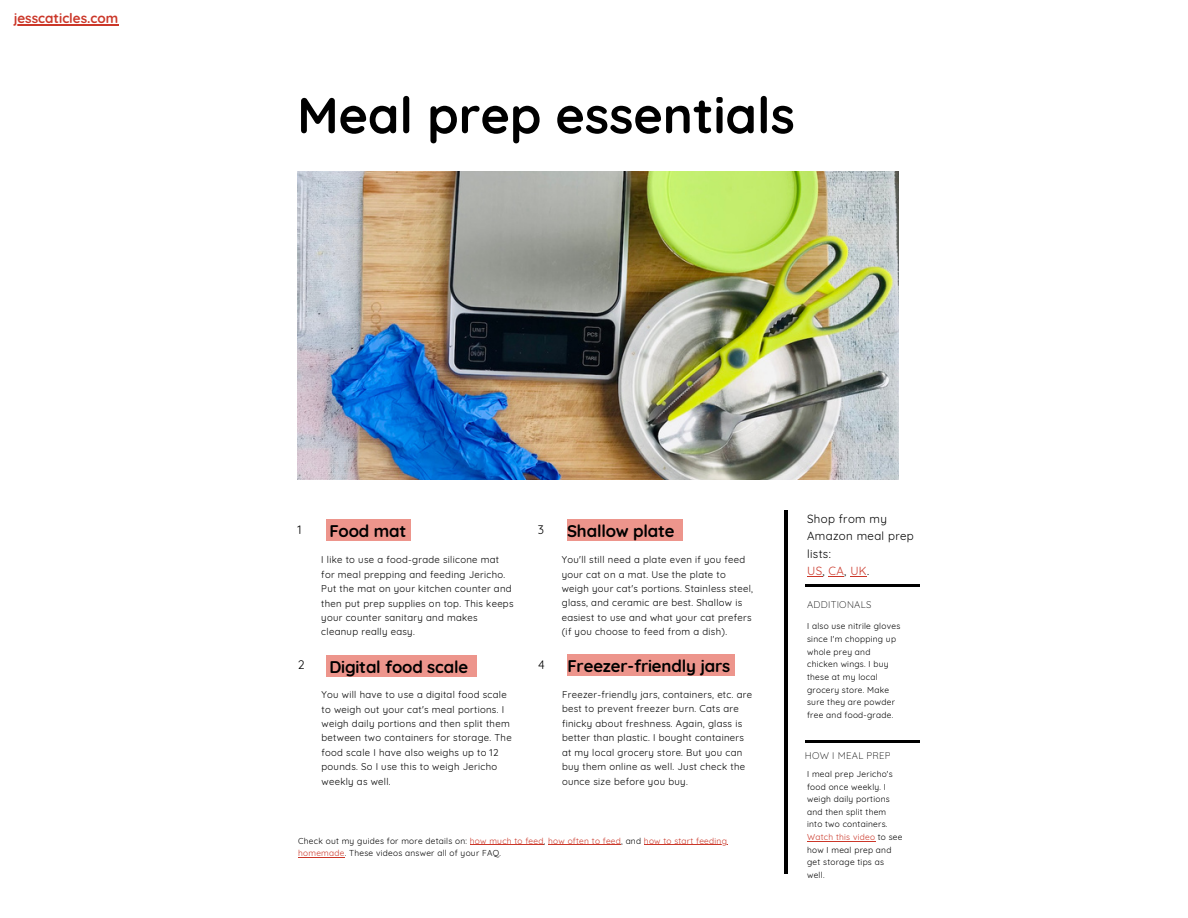
<style>
.page{position:relative;width:1188px;height:918px;background:#fff}
.page>*{position:absolute;margin:0;border:0;box-sizing:border-box;transform-origin:0 0}
.t1{font:700 50.55px "Quicksand";color:#000}
.t2{font:700 16.8px "Quicksand";letter-spacing:-.01em;color:#000}
.t3{font:700 13.5px "Quicksand";color:#cb3729}
.t4{font:12px "Quicksand";color:#000}
.t5{font:11.55px/17.2px "Quicksand";letter-spacing:.03em;color:#000}
.t6{font:9.6px/14.4px "Quicksand";letter-spacing:.03em;color:#000}
.t7{font:300 9.6px "Quicksand";letter-spacing:.03em;color:#000}
.t8{font:8.4px/12.6px "Quicksand";letter-spacing:.03em;color:#000}
.s1{color:#cb3729}
</style>
<div class="page">
<img style="left:298px;top:171px;width:600px;height:309px">
<hr style="left:785px;top:511px;width:2px;height:363px;background:#000">
<hr style="left:805px;top:585px;width:115px;height:2px;background:#000">
<hr style="left:805px;top:741px;width:115px;height:2px;background:#000">
<div style="left:327px;top:520px;width:84px;height:21px;background:#ed958c"></div>
<div style="left:326px;top:656px;width:151px;height:21px;background:#ed958c"></div>
<div style="left:567px;top:520px;width:116px;height:21px;background:#ed958c"></div>
<div style="left:567px;top:654px;width:168px;height:21px;background:#ed958c"></div>
<svg style="left:807px;top:576px;width:16px;height:1px"></svg>
<svg style="left:829px;top:576px;width:15px;height:1px"></svg>
<svg style="left:850px;top:576px;width:17px;height:1px"></svg>
<hr style="left:807px;top:841px;width:68px;height:1px;background:#cb3729">
<hr style="left:470px;top:844px;width:74px;height:1px;background:#cb3729">
<hr style="left:548px;top:844px;width:73px;height:1px;background:#cb3729">
<hr style="left:644px;top:844px;width:83px;height:1px;background:#cb3729">
<hr style="left:298px;top:857px;width:47px;height:1px;background:#cb3729">
<hr style="left:14px;top:24px;width:104px;height:1px;background:#cb3729">
<h3 class="t3" style="left:14px;top:9px;width:106px">jesscaticles.com</h3>
<h1 class="t1" style="left:297px;top:83px;width:499px">Meal prep essentials</h1>
<p class="t4" style="left:298px;top:522px;width:6px">1</p>
<h2 class="t2" style="left:329px;top:520px;width:79px">Food mat</h2>
<p class="t6" style="left:321px;top:553px;width:194px">I like to use a food-grade silicone mat for meal prepping and feeding Jericho.<br>Put the mat on your kitchen counter and then put prep supplies on top. This keeps your counter sanitary and makes cleanup really easy.</p>
<h2 class="t2" style="left:329px;top:656px;width:140px">Digital food scale</h2>
<p class="t6" style="left:322px;top:687px;width:192px">You will have to use a digital food scale to weigh out your cat's meal portions. I weigh daily portions and then split them between two containers for storage. The food scale I have also weighs up to 12 pounds. So I use this to weigh Jericho weekly as well.</p>
<p class="t4" style="left:298px;top:657px;width:8px">2</p>
<p class="t4" style="left:538px;top:522px;width:8px">3</p>
<p class="t4" style="left:538px;top:657px;width:8px">4</p>
<h2 class="t2" style="left:567px;top:520px;width:109px">Shallow plate</h2>
<p class="t6" style="left:562px;top:552px;width:193px">You'll still need a plate even if you feed your cat on a mat. Use the plate to weigh your cat's portions. Stainless steel, glass, and ceramic are best. Shallow is easiest to use and what your cat prefers (if you choose to feed from a dish).</p>
<h2 class="t2" style="left:567px;top:655px;width:165px">Freezer-friendly jars</h2>
<p class="t6" style="left:562px;top:687px;width:192px">Freezer-friendly jars, containers, etc. are best to prevent freezer burn. Cats are finicky about freshness. Again, glass is better than plastic. I bought containers at my local grocery store. But you can buy them online as well. Just check the ounce size before you buy.</p>
<p class="t8" style="left:298px;top:834px;width:430px">Check out my guides for more details on: <span class="s1">how much to feed</span>, <span class="s1">how often to feed</span>, and <span class="s1">how to start feeding homemade</span>. These videos answer all of your FAQ.</p>
<p class="t5" style="left:807px;top:510px;width:108px">Shop from my<br>Amazon meal prep lists:<br><span class="s1">US</span>, <span class="s1">CA</span>, <span class="s1">UK</span>.</p>
<p class="t7" style="left:807px;top:599px;width:66px">ADDITIONALS</p>
<p class="t8" style="left:807px;top:620px;width:95px">I also use nitrile gloves since I'm chopping up whole prey and chicken wings. I buy these at my local grocery store. Make sure they are powder free and food-grade.</p>
<p class="t7" style="left:805px;top:750px;width:87px">HOW I MEAL PREP</p>
<p class="t8" style="left:807px;top:767px;width:97px">I meal prep Jericho's food once weekly. I weigh daily portions and then split them into two containers.<br><span class="s1">Watch this video</span> to see how I meal prep and get storage tips as well.</p>
</div>
